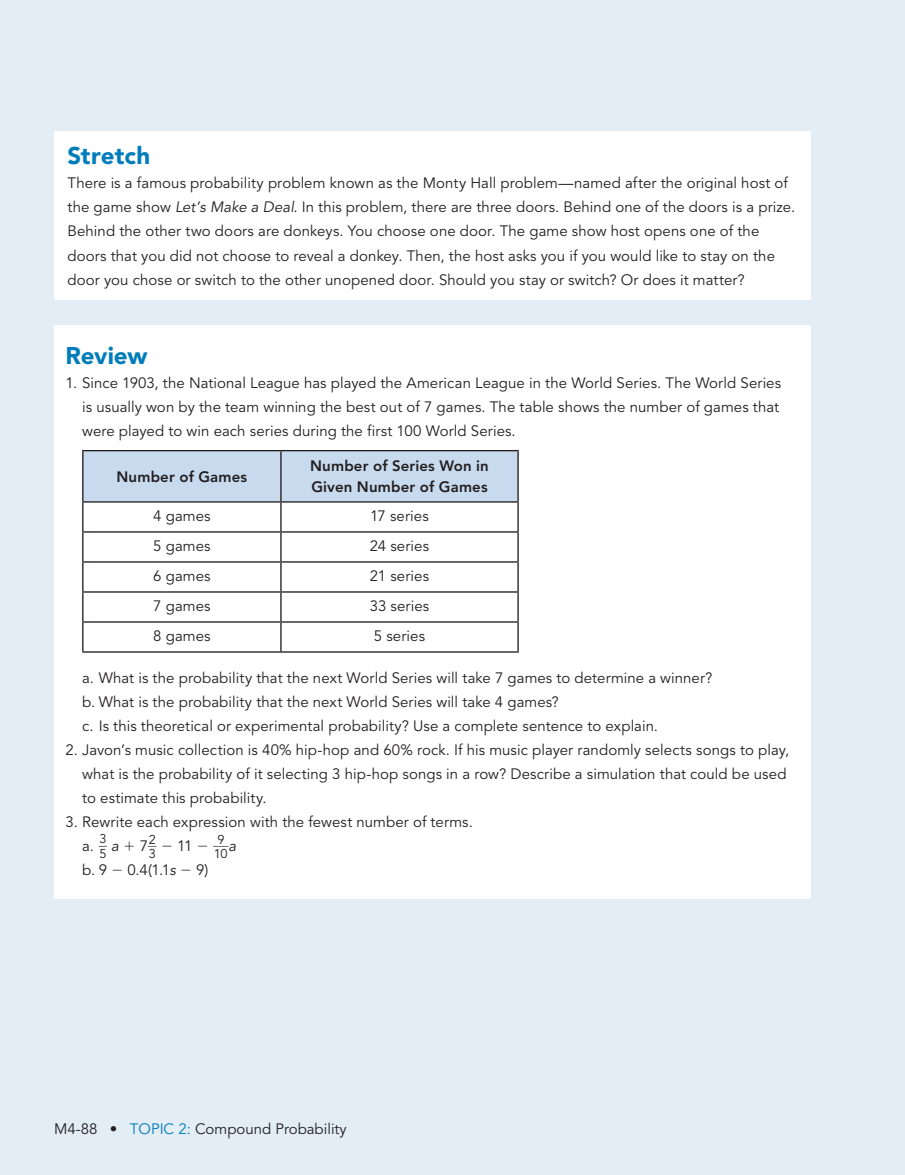
<style>
.page{position:relative;width:905px;height:1175px;background:#fff}
.page>*{position:absolute;margin:0;border:0;box-sizing:border-box;transform-origin:0 0}
.t1{font:900 24px "Avenir LT Std";color:#007cbb}
.t2{font:15px/24px "Avenir LT Std";letter-spacing:.005em;color:#231f20}
.t3{font:800 15px/21px "Avenir LT Std";letter-spacing:.01em;color:#231f20}
.t4{font:italic 15px "Avenir LT Std";color:#231f20}
.t5{font:12.75px/12.6px "Avenir LT Std";color:#231f20;text-align:right;scale:.66 1}
.t6{font:12.75px/12.8px "Avenir LT Std";color:#231f20;scale:.81 1}
.s1{font-style:italic}
.s2{font-size:15px}
.s3{color:#007cbb}
</style>
<div class="page">
<div style="left:0;top:0;width:904px;height:1174px;background:#e3edf6"></div>
<div style="left:54px;top:325px;width:756px;height:574px;background:#fff"></div>
<div style="left:54px;top:131px;width:756px;height:168px;background:#fff"></div>
<svg style="left:82px;top:450px;width:436px;height:201px"></svg>
<hr style="left:82px;top:651px;width:436px;height:1px;background:#231f20">
<h1 class="t1" style="left:68px;top:146px;width:84px">Stretch</h1>
<p class="t2" style="left:67px;top:172px;width:729px">There is a famous probability problem known as the Monty Hall problem—named after the original host of the game show <span class="s1">Let’s Make a Deal</span>. In this problem, there are three doors. Behind one of the doors is a prize.<br>Behind the other two doors are donkeys. You choose one door. The game show host opens one of the doors that you did not choose to reveal a donkey. Then, the host asks you if you would like to stay on the door you chose or switch to the other unopened door. Should you stay or switch? Or does it matter?</p>
<h1 class="t1" style="left:66px;top:346px;width:83px">Review</h1>
<p class="t2" style="left:82px;top:372px;width:700px;text-indent:-16px">1. Since 1903, the National League has played the American League in the World Series. The World Series is usually won by the team winning the best out of 7 games. The table shows the number of games that were played to win each series during the first 100 World Series.</p>
<p class="t3" style="left:116px;top:467px;width:132px">Number of Games</p>
<p class="t3" style="left:310px;top:457px;width:180px">Number of Series Won in<br>Given Number of Games</p>
<p class="t2" style="left:153px;top:505px;width:59px">4 games</p>
<p class="t2" style="left:370px;top:505px;width:60px">17 series</p>
<p class="t2" style="left:153px;top:535px;width:59px">5 games</p>
<p class="t2" style="left:370px;top:535px;width:61px">24 series</p>
<p class="t2" style="left:153px;top:565px;width:59px">6 games</p>
<p class="t2" style="left:370px;top:565px;width:61px">21 series</p>
<p class="t2" style="left:153px;top:595px;width:59px">7 games</p>
<p class="t2" style="left:369px;top:595px;width:61px">33 series</p>
<p class="t2" style="left:153px;top:625px;width:59px">8 games</p>
<p class="t2" style="left:374px;top:625px;width:53px">5 series</p>
<p class="t2" style="left:82px;top:666px;width:631px">a. What is the probability that the next World Series will take 7 games to determine a winner? b. What is the probability that the next World Series will take 4 games?<br>c. Is this theoretical or experimental probability? Use a complete sentence to explain.</p>
<p class="t2" style="left:82px;top:738px;width:708px;text-indent:-16px">2. Javon’s music collection is 40% hip-hop and 60% rock. If his music player randomly selects songs to play, what is the probability of it selecting 3 hip-hop songs in a row? Describe a simulation that could be used to estimate this probability.</p>
<p class="t2" style="left:66px;top:810px;width:409px">3. Rewrite each expression with the fewest number of terms.</p>
<p class="t5" style="left:82px;top:835px;width:39px"><span class="s2">a.</span> __3<br>5</p>
<p class="t4" style="left:111px;top:839px;width:9px">a</p>
<p class="t5" style="left:140px;top:835px;width:27px"><span class="s2">7</span> _ _2<br>3</p>
<p class="t2" style="left:177px;top:834px;width:17px">11</p>
<p class="t6" style="left:213px;top:835px;width:21px">___9<br>10</p>
<p class="t4" style="left:228px;top:839px;width:9px">a</p>
<p class="t2" style="left:82px;top:858px;width:26px">b. 9</p>
<p class="t2" style="left:127px;top:858px;width:50px">0.4(1.1<span class="s1">s</span></p>
<p class="t2" style="left:196px;top:858px;width:14px">9)</p>
<p class="t2" style="left:54px;top:1118px;width:294px">M4-88 • <span class="s3">TOPIC 2:</span> Compound Probability</p>
</div>
